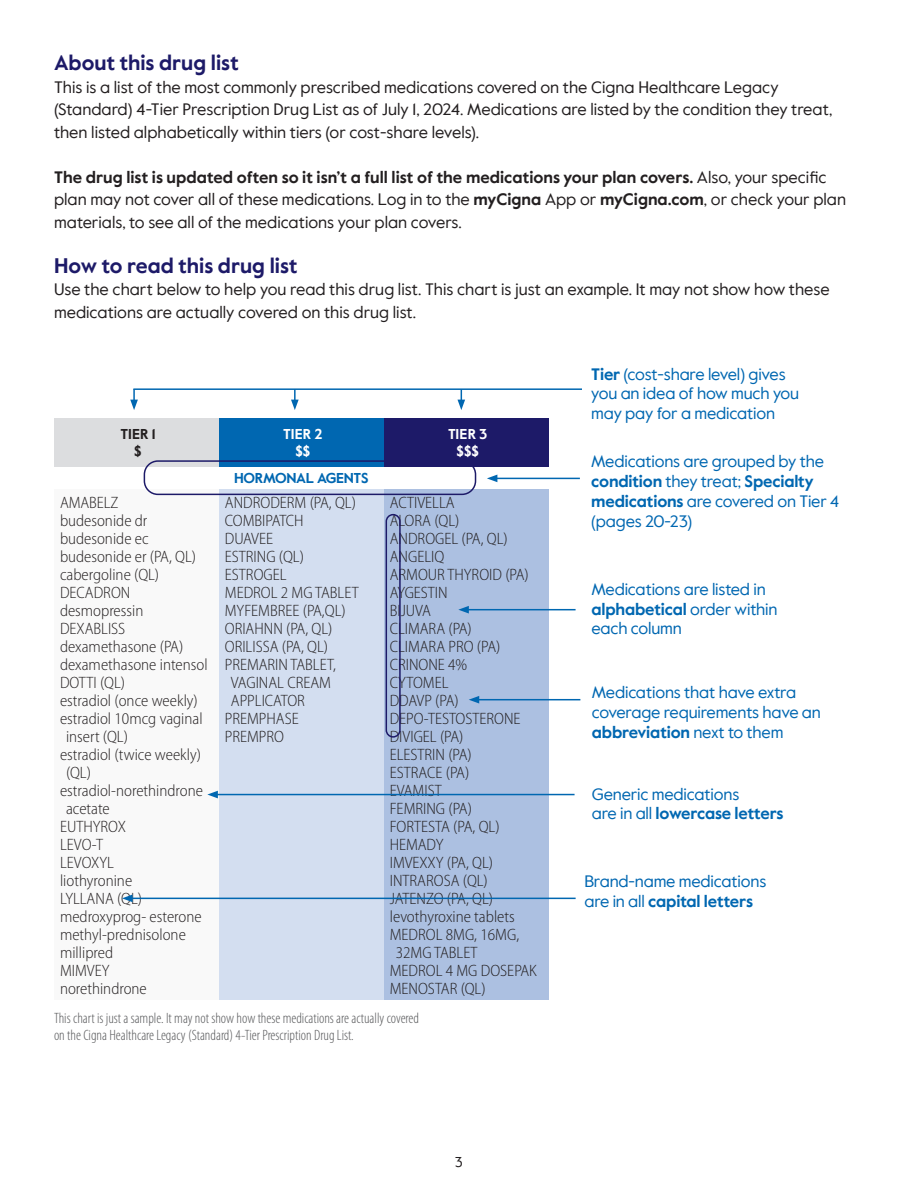
<style>
.page{position:relative;width:918px;height:1188px;background:#fff}
.page>*{position:absolute;margin:0;border:0;box-sizing:border-box;transform-origin:0 0}
.List_Header{font:700 21px "Value Sans Pro";color:#1d1a68}
.List_Header-2{font:300 semi-condensed 16.5px/18px "Myriad Pro";color:#231f20}
.List_Header-3{font:16.5px/22.5px "Value Sans Pro";color:#231f20}
.Body_Copy{font:16.5px/19.8px "Value Sans Pro";letter-spacing:-.01em;color:#0067b1}
.NB-Legal_copy_Cat{font:300 condensed 15px/16.5px "Myriad Pro";color:#57585a}
.Table_column_header{font:700 14.25px/16.5px "Value Sans Pro";letter-spacing:.015em;color:#fff;text-align:center}
.Drug_list_categories{font:700 14.25px "Value Sans Pro";letter-spacing:-.02em;color:#0067b1}
.Table_column_header-2{font:700 14.25px "Value Sans Pro";color:#231f20}
.t1{font:14.25px "Value Sans Pro";color:#231f20}
.s1{font-weight:700}
</style>
<div class="page">
<div style="left:54px;top:418px;width:165px;height:48px;background:#dcdddf"></div>
<div style="left:219px;top:418px;width:165px;height:48px;background:#0067b1"></div>
<div style="left:384px;top:418px;width:165px;height:48px;background:#1d1a68"></div>
<div style="left:54px;top:489px;width:165px;height:511px;background:#f9f9f9"></div>
<div style="left:219px;top:489px;width:165px;height:511px;background:#d3def0"></div>
<div style="left:384px;top:489px;width:165px;height:511px;background:#acc0e1"></div>
<hr style="left:495px;top:478px;width:85px;height:1px;background:#0067b1">
<svg style="left:487px;top:475px;width:10px;height:7px"></svg>
<hr style="left:467px;top:609px;width:109px;height:1px;background:#0067b1">
<svg style="left:458px;top:606px;width:11px;height:8px"></svg>
<hr style="left:216px;top:794px;width:359px;height:1px;background:#0067b1">
<svg style="left:207px;top:791px;width:11px;height:7px"></svg>
<hr style="left:477px;top:699px;width:103px;height:1px;background:#0067b1">
<svg style="left:469px;top:696px;width:10px;height:8px"></svg>
<hr style="left:133px;top:388px;width:449px;height:2px;background:#0067b1">
<svg style="left:130px;top:389px;width:8px;height:21px"></svg>
<svg style="left:457px;top:389px;width:8px;height:21px"></svg>
<svg style="left:291px;top:389px;width:8px;height:21px"></svg>
<hr style="left:130px;top:898px;width:446px;height:1px;background:#0067b1">
<svg style="left:122px;top:895px;width:11px;height:7px"></svg>
<div style="left:144px;top:460px;width:332px;height:35px;border:2px solid #1d1a68;border-radius:14px"></div>
<div style="left:386px;top:514px;width:15px;height:224px;border:2px solid #1d1a68;border-radius:7px"></div>
<p class="List_Header" style="left:54px;top:50px;width:186px">About this drug list</p>
<p class="List_Header-3" style="left:54px;top:76px;width:780px">This is a list of the most commonly prescribed medications covered on the Cigna Healthcare Legacy (Standard) 4-Tier Prescription Drug List as of July 1, 2024. Medications are listed by the condition they treat, then listed alphabetically within tiers (or cost-share levels).</p>
<p class="List_Header-3" style="left:54px;top:166px;width:794px"><span class="s1">The drug list is updated often so it isn’t a full list of the medications your plan covers.</span> Also, your specific plan may not cover all of these medications. Log in to the <span class="s1">myCigna</span> App or <span class="s1">myCigna.com</span>, or check your plan materials, to see all of the medications your plan covers.</p>
<p class="List_Header" style="left:54px;top:253px;width:245px">How to read this drug list</p>
<p class="List_Header-3" style="left:54px;top:279px;width:777px">Use the chart below to help you read this drug list. This chart is just an example. It may not show how these medications are actually covered on this drug list.</p>
<p class="Table_column_header-2" style="left:121px;top:426px;width:36px">TIER 1</p>
<p class="Table_column_header-2" style="left:134px;top:442px;width:9px">$</p>
<p class="List_Header-2" style="left:60px;top:494px;width:60px">AMABELZ</p>
<p class="List_Header-2" style="left:60px;top:512px;width:89px">budesonide dr</p>
<p class="List_Header-2" style="left:60px;top:530px;width:90px">budesonide ec</p>
<p class="List_Header-2" style="left:60px;top:548px;width:138px">budesonide er (PA, QL)</p>
<p class="List_Header-2" style="left:60px;top:566px;width:101px">cabergoline (QL)</p>
<p class="List_Header-2" style="left:60px;top:584px;width:72px">DECADRON</p>
<p class="List_Header-2" style="left:60px;top:602px;width:85px">desmopressin</p>
<p class="List_Header-2" style="left:60px;top:620px;width:67px">DEXABLISS</p>
<p class="List_Header-2" style="left:60px;top:638px;width:125px">dexamethasone (PA)</p>
<p class="List_Header-2" style="left:60px;top:656px;width:149px">dexamethasone intensol</p>
<p class="List_Header-2" style="left:60px;top:674px;width:67px">DOTTI (QL)</p>
<p class="List_Header-2" style="left:60px;top:692px;width:139px">estradiol (once weekly)</p>
<p class="List_Header-2" style="left:66px;top:710px;width:138px;text-indent:-6px">estradiol 10mcg vaginal insert (QL)</p>
<p class="List_Header-2" style="left:66px;top:746px;width:137px;text-indent:-6px">estradiol (twice weekly) (QL)</p>
<p class="List_Header-2" style="left:66px;top:782px;width:139px;text-indent:-6px">estradiol-norethindrone acetate</p>
<p class="List_Header-2" style="left:60px;top:818px;width:67px">EUTHYROX</p>
<p class="List_Header-2" style="left:60px;top:836px;width:44px">LEVO-T</p>
<p class="List_Header-2" style="left:60px;top:854px;width:55px">LEVOXYL</p>
<p class="List_Header-2" style="left:60px;top:872px;width:74px">liothyronine</p>
<p class="List_Header-2" style="left:60px;top:890px;width:84px">LYLLANA (QL)</p>
<p class="List_Header-2" style="left:60px;top:908px;width:143px">medroxyprog- esterone</p>
<p class="List_Header-2" style="left:60px;top:926px;width:127px">methyl-prednisolone</p>
<p class="List_Header-2" style="left:60px;top:944px;width:55px">millipred</p>
<p class="List_Header-2" style="left:60px;top:962px;width:51px">MIMVEY</p>
<p class="List_Header-2" style="left:60px;top:980px;width:88px">norethindrone</p>
<p class="Table_column_header" style="left:283px;top:427px;width:41px">TIER 2</p>
<p class="Table_column_header" style="left:295px;top:443px;width:16px">$$</p>
<p class="Drug_list_categories" style="left:234px;top:470px;width:136px">HORMONAL AGENTS</p>
<p class="List_Header-2" style="left:225px;top:494px;width:133px">ANDRODERM (PA, QL)</p>
<p class="List_Header-2" style="left:225px;top:512px;width:80px">COMBIPATCH</p>
<p class="List_Header-2" style="left:225px;top:530px;width:50px">DUAVEE</p>
<p class="List_Header-2" style="left:225px;top:548px;width:81px">ESTRING (QL)</p>
<p class="List_Header-2" style="left:225px;top:566px;width:63px">ESTROGEL</p>
<p class="List_Header-2" style="left:225px;top:584px;width:135px">MEDROL 2 MG TABLET</p>
<p class="List_Header-2" style="left:225px;top:602px;width:122px">MYFEMBREE (PA,QL)</p>
<p class="List_Header-2" style="left:225px;top:620px;width:109px">ORIAHNN (PA, QL)</p>
<p class="List_Header-2" style="left:225px;top:638px;width:105px">ORILISSA (PA, QL)</p>
<p class="List_Header-2" style="left:231px;top:656px;width:107px;text-indent:-6px">PREMARIN TABLET,<br>VAGINAL CREAM<br>APPLICATOR</p>
<p class="List_Header-2" style="left:225px;top:710px;width:75px">PREMPHASE</p>
<p class="List_Header-2" style="left:225px;top:728px;width:61px">PREMPRO</p>
<p class="Table_column_header" style="left:448px;top:427px;width:41px">TIER 3 $$$</p>
<p class="List_Header-2" style="left:390px;top:494px;width:66px">ACTIVELLA</p>
<p class="List_Header-2" style="left:390px;top:512px;width:71px">ALORA (QL)</p>
<p class="List_Header-2" style="left:390px;top:530px;width:120px">ANDROGEL (PA, QL)</p>
<p class="List_Header-2" style="left:390px;top:548px;width:56px">ANGELIQ</p>
<p class="List_Header-2" style="left:390px;top:566px;width:141px">ARMOUR THYROID (PA)</p>
<p class="List_Header-2" style="left:390px;top:584px;width:60px">AYGESTIN</p>
<p class="List_Header-2" style="left:390px;top:602px;width:43px">BIJUVA</p>
<p class="List_Header-2" style="left:390px;top:620px;width:84px">CLIMARA (PA)</p>
<p class="List_Header-2" style="left:390px;top:638px;width:112px">CLIMARA PRO (PA)</p>
<p class="List_Header-2" style="left:390px;top:656px;width:79px">CRINONE 4%</p>
<p class="List_Header-2" style="left:390px;top:674px;width:60px">CYTOMEL</p>
<p class="List_Header-2" style="left:390px;top:692px;width:70px">DDAVP (PA)</p>
<p class="List_Header-2" style="left:390px;top:710px;width:132px">DEPO-TESTOSTERONE</p>
<p class="List_Header-2" style="left:390px;top:728px;width:75px">DIVIGEL (PA)</p>
<p class="List_Header-2" style="left:390px;top:746px;width:84px">ELESTRIN (PA)</p>
<p class="List_Header-2" style="left:390px;top:764px;width:81px">ESTRACE (PA)</p>
<p class="List_Header-2" style="left:390px;top:782px;width:53px">EVAMIST</p>
<p class="List_Header-2" style="left:390px;top:800px;width:84px">FEMRING (PA)</p>
<p class="List_Header-2" style="left:390px;top:818px;width:111px">FORTESTA (PA, QL)</p>
<p class="List_Header-2" style="left:390px;top:836px;width:55px">HEMADY</p>
<p class="List_Header-2" style="left:390px;top:854px;width:105px">IMVEXXY (PA, QL)</p>
<p class="List_Header-2" style="left:390px;top:872px;width:100px">INTRAROSA (QL)</p>
<p class="List_Header-2" style="left:390px;top:890px;width:105px">JATENZO (PA, QL)</p>
<p class="List_Header-2" style="left:390px;top:908px;width:127px">levothyroxine tablets</p>
<p class="List_Header-2" style="left:396px;top:926px;width:125px;text-indent:-6px">MEDROL 8MG, 16MG,<br>32MG TABLET</p>
<p class="List_Header-2" style="left:390px;top:962px;width:149px">MEDROL 4 MG DOSEPAK</p>
<p class="List_Header-2" style="left:390px;top:980px;width:97px">MENOSTAR (QL)</p>
<p class="NB-Legal_copy_Cat" style="left:54px;top:1010px;width:367px">This chart is just a sample. It may not show how these medications are actually covered on the Cigna Healthcare Legacy (Standard) 4-Tier Prescription Drug List.</p>
<p class="t1" style="left:455px;top:1153px;width:10px">3</p>
<p class="Body_Copy" style="left:591px;top:365px;width:209px"><span class="s1">Tier</span> (cost-share level) gives you an idea of how much you may pay for a medication</p>
<p class="Body_Copy" style="left:591px;top:452px;width:250px">Medications are grouped by the <span class="s1">condition</span> they treat; <span class="s1">Specialty medications</span> are covered on Tier 4 (pages 20-23)</p>
<p class="Body_Copy" style="left:591px;top:580px;width:188px">Medications are listed in <span class="s1">alphabetical</span> order within each column</p>
<p class="Body_Copy" style="left:592px;top:683px;width:231px">Medications that have extra coverage requirements have an <span class="s1">abbreviation</span> next to them</p>
<p class="Body_Copy" style="left:592px;top:784px;width:193px">Generic medications<br>are in all <span class="s1">lowercase letters</span></p>
<p class="Body_Copy" style="left:584px;top:872px;width:183px">Brand-name medications are in all <span class="s1">capital letters</span></p>
</div>
